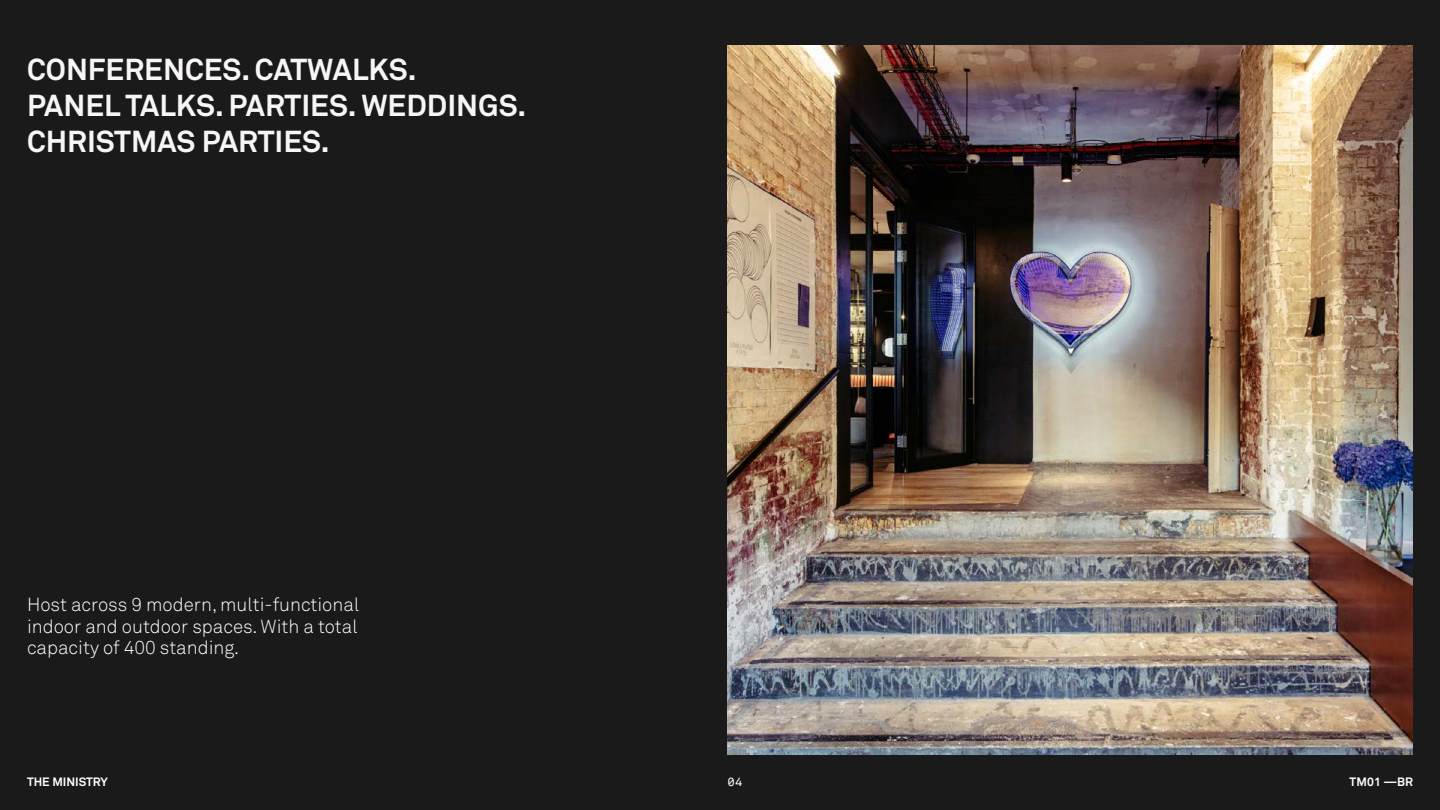
<style>
.page{position:relative;width:1440px;height:810px;background:#1a1a1a}
.page>*{position:absolute;margin:0;border:0;box-sizing:border-box;transform-origin:0 0}
.t1{font:700 30px/36px "Akkurat Std";color:#f8f6f5}
.t2{font:300 18.75px/21.6px "Akkurat Std";color:#fff;text-align:justify}
.t3{font:700 12px "Akkurat Std";color:#fff}
.t4{font:12px "Akkurat Mono LLTT";color:#fff}
</style>
<div class="page">
<img style="left:728px;top:45px;width:685px;height:709px">
<h1 class="t1" style="left:27px;top:52px;width:501px">CONFERENCES. CATWALKS.<br>PANEL TALKS. PARTIES. WEDDINGS.<br>CHRISTMAS PARTIES.</h1>
<p class="t2" style="left:27px;top:594px;width:334px">Host across 9 modern, multi-functional indoor and outdoor spaces. With a total capacity of 400 standing.</p>
<p class="t3" style="left:27px;top:774px;width:83px">THE MINISTRY</p>
<p class="t4" style="left:728px;top:774px;width:16px">04</p>
<p class="t3" style="left:1350px;top:774px;width:65px">TM01 —BR</p>
</div>
